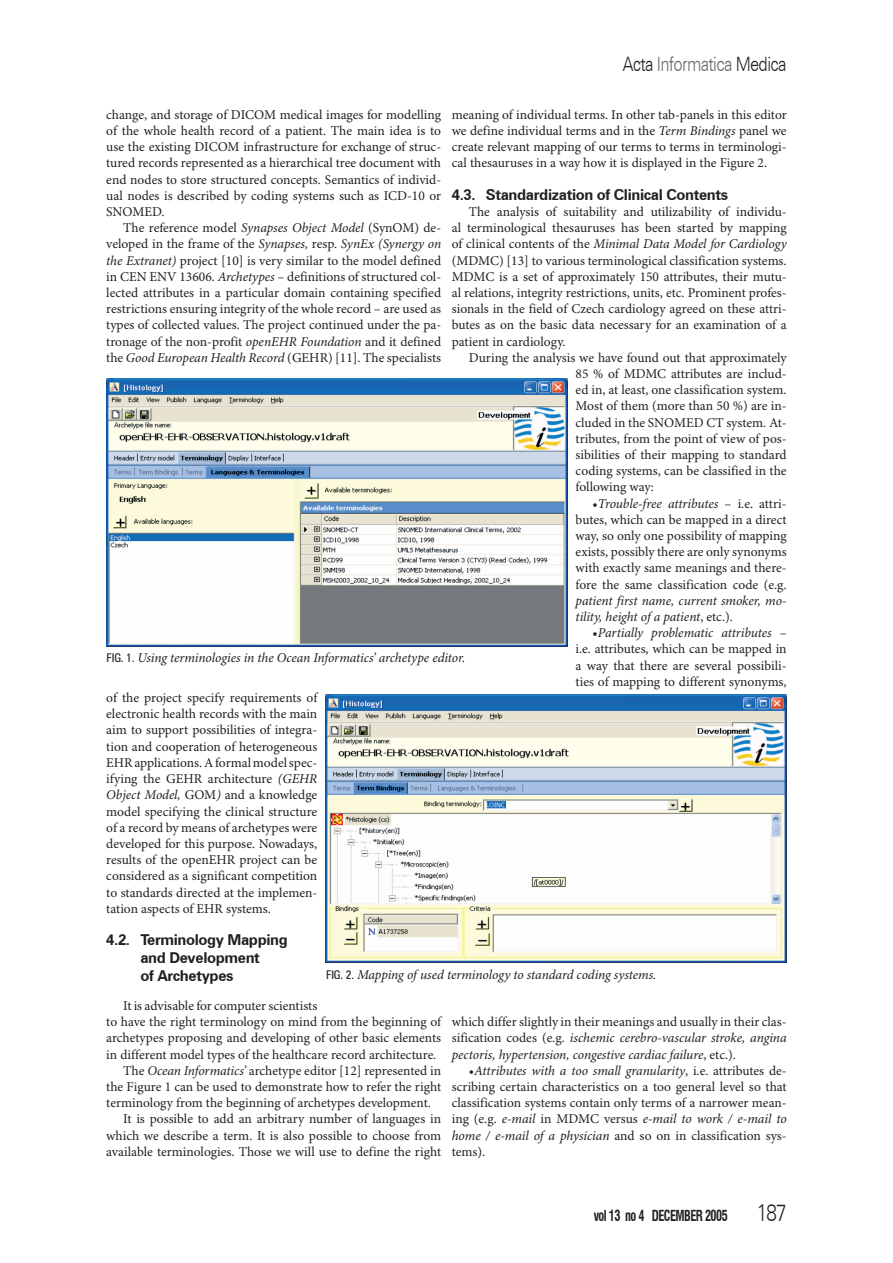
<style>
.page{position:relative;width:893px;height:1263px;background:#fff}
.page>*{position:absolute;margin:0;border:0;box-sizing:border-box;transform-origin:0 0}
.t1{font:300 23.1px "Zurich BT";color:#231f20;scale:.82 1}
.t2{font:300 19.8px "Zurich BT";letter-spacing:-.04em;color:#67676a;scale:.82 1}
.naslov3{font:700 15px/18px "Zurich BT";letter-spacing:-.025em;color:#231f20}
.t3{font:700 condensed 14.85px "Swiss 721 BT";letter-spacing:-.04em;color:#231f20;scale:.82 1}
.glavni_tekst{font:13.5px/16.2px "Minion Pro";color:#231f20;text-align:justify}
.ispod_slike{font:italic 13.5px "Minion Pro";letter-spacing:-.01em;color:#231f20}
.s1{color:#231f20}
.s2{font-style:italic}
.s3{font-family:"Zurich BT";font-style:normal;font-stretch:condensed;font-size:12px}
</style>
<div class="page">
<img style="left:106px;top:378px;width:461px;height:269px">
<img style="left:326px;top:694px;width:461px;height:269px">
<h2 class="t2" style="left:623px;top:52px;width:201px"><span class="s1">Acta</span> Informatica <span class="s1">Medica</span></h2>
<p class="glavni_tekst" style="left:106px;top:107px;width:336px">change, and storage of DICOM medical images for modelling of the whole health record of a patient. The main idea is to use the existing DICOM infrastructure for exchange of struc&shy;tured records represented as a hierarchical tree document with end nodes to store structured concepts. Semantics of individ&shy;ual nodes is described by coding systems such as ICD-10 or SNOMED.</p>
<p class="glavni_tekst" style="left:106px;top:220px;width:336px;text-indent:17px">The reference model <span class="s2">Synapses Object Model</span> (SynOM) de&shy;veloped in the frame of the <span class="s2">Synapses,</span> resp. <span class="s2">SynEx (Synergy on the Extranet)</span> project [10] is very similar to the model defined in CEN ENV 13606. <span class="s2">Archetypes</span> – definitions of structured col&shy;lected attributes in a particular domain containing specified restrictions ensuring integrity of the whole record – are used as types of collected values. The project continued under the pa&shy;tronage of the non-profit <span class="s2">openEHR Foundation</span> and it defined the <span class="s2">Good European Health Record</span> (GEHR) [11]. The specialists</p>
<p class="glavni_tekst" style="left:452px;top:107px;width:336px">meaning of individual terms. In other tab-panels in this editor we define individual terms and in the <span class="s2">Term Bindings</span> panel we create relevant mapping of our terms to terms in terminologi&shy;cal thesauruses in a way how it is displayed in the Figure 2.</p>
<p class="naslov3" style="left:452px;top:185px;width:278px">4.3. Standardization of Clinical Contents</p>
<p class="glavni_tekst" style="left:452px;top:204px;width:336px;text-indent:17px">The analysis of suitability and utilizability of individu&shy;al terminological thesauruses has been started by mapping of clinical contents of the <span class="s2">Minimal Data Model for Cardiology </span>(MDMC) [13] to various terminological classification systems.<br>MDMC is a set of approximately 150 attributes, their mutu&shy;al relations, integrity restrictions, units, etc. Prominent profes&shy;sionals in the field of Czech cardiology agreed on these attri&shy;butes as on the basic data necessary for an examination of a patient in cardiology.</p>
<p class="glavni_tekst" style="left:576px;top:350px;width:213px;text-indent:-107px">During the analysis we have found out that approximately 85 % of MDMC attributes are includ&shy;ed in, at least, one classification system.<br>Most of them (more than 50 %) are in&shy;cluded in the SNOMED CT system. At&shy;tributes, from the point of view of pos&shy;sibilities of their mapping to standard coding systems, can be classified in the following way:</p>
<p class="glavni_tekst" style="left:576px;top:496px;width:213px;text-indent:17px">•<span class="s2">Trouble-free attributes</span> – i.e. attri&shy;butes, which can be mapped in a direct way, so only one possibility of mapping exists, possibly there are only synonyms with exactly same meanings and there&shy;fore the same classification code (e.g. <span class="s2">patient first name, current smoker, mo&shy;tility, height of a patient</span>, etc.).</p>
<p class="glavni_tekst" style="left:576px;top:625px;width:213px;text-indent:17px">•<span class="s2">Partially problematic attributes</span> – i.e. attributes, which can be mapped in a way that there are several possibili&shy;ties of mapping to different synonyms,</p>
<p class="ispod_slike" style="left:106px;top:650px;width:360px"><span class="s3">Fig. 1.</span> Using terminologies in the Ocean Informatics’ archetype editor.</p>
<p class="glavni_tekst" style="left:106px;top:690px;width:213px">of the project specify requirements of electronic health records with the main aim to support possibilities of integra&shy;tion and cooperation of heterogeneous EHR applications. A formal model spec&shy;ifying the GEHR architecture <span class="s2">(GEHR Object Model,</span> GOM<span class="s2">)</span> and a knowledge model specifying the clinical structure of a record by means of archetypes were developed for this purpose. Nowadays, results of the openEHR project can be considered as a significant competition to standards directed at the implemen&shy;tation aspects of EHR systems.</p>
<p class="naslov3" style="left:140px;top:931px;width:149px;text-indent:-34px">4.2. Terminology Mapping and Development<br>of Archetypes</p>
<p class="glavni_tekst" style="left:106px;top:998px;width:336px;text-align:left;text-indent:17px">It is advisable for computer scientists<br>to have the right terminology on mind from the beginning of archetypes proposing and developing of other basic elements in different model types of the healthcare record architecture.</p>
<p class="glavni_tekst" style="left:106px;top:1063px;width:336px;text-indent:17px">The <span class="s2">Ocean Informatics’</span> archetype editor [12] represented in the Figure 1 can be used to demonstrate how to refer the right terminology from the beginning of archetypes development.</p>
<p class="glavni_tekst" style="left:106px;top:1111px;width:336px;text-indent:17px">It is possible to add an arbitrary number of languages in which we describe a term. It is also possible to choose from available terminologies. Those we will use to define the right</p>
<p class="ispod_slike" style="left:326px;top:967px;width:332px"><span class="s3">Fig. 2.</span> Mapping of used terminology to standard coding systems.</p>
<p class="glavni_tekst" style="left:452px;top:1014px;width:336px">which differ slightly in their meanings and usually in their clas&shy;sification codes (e.g. <span class="s2">ischemic cerebro-vascular stroke, angina pectoris, hypertension, congestive cardiac failure</span>, etc.).</p>
<p class="glavni_tekst" style="left:452px;top:1063px;width:336px;text-indent:17px">•<span class="s2">Attributes with a too small granularity</span>, i.e. attributes de&shy;scribing certain characteristics on a too general level so that classification systems contain only terms of a narrower mean&shy;ing (e.g. <span class="s2">e-mail</span> in MDMC versus <span class="s2">e-mail to work / e-mail to home / e-mail of a physician</span> and so on in classification sys&shy;tems).</p>
<p class="t3" style="left:594px;top:1206px;width:165px">vol 13 no 4 DECEMBER 2005</p>
<h1 class="t1" style="left:757px;top:1198px;width:38px">187</h1>
</div>
